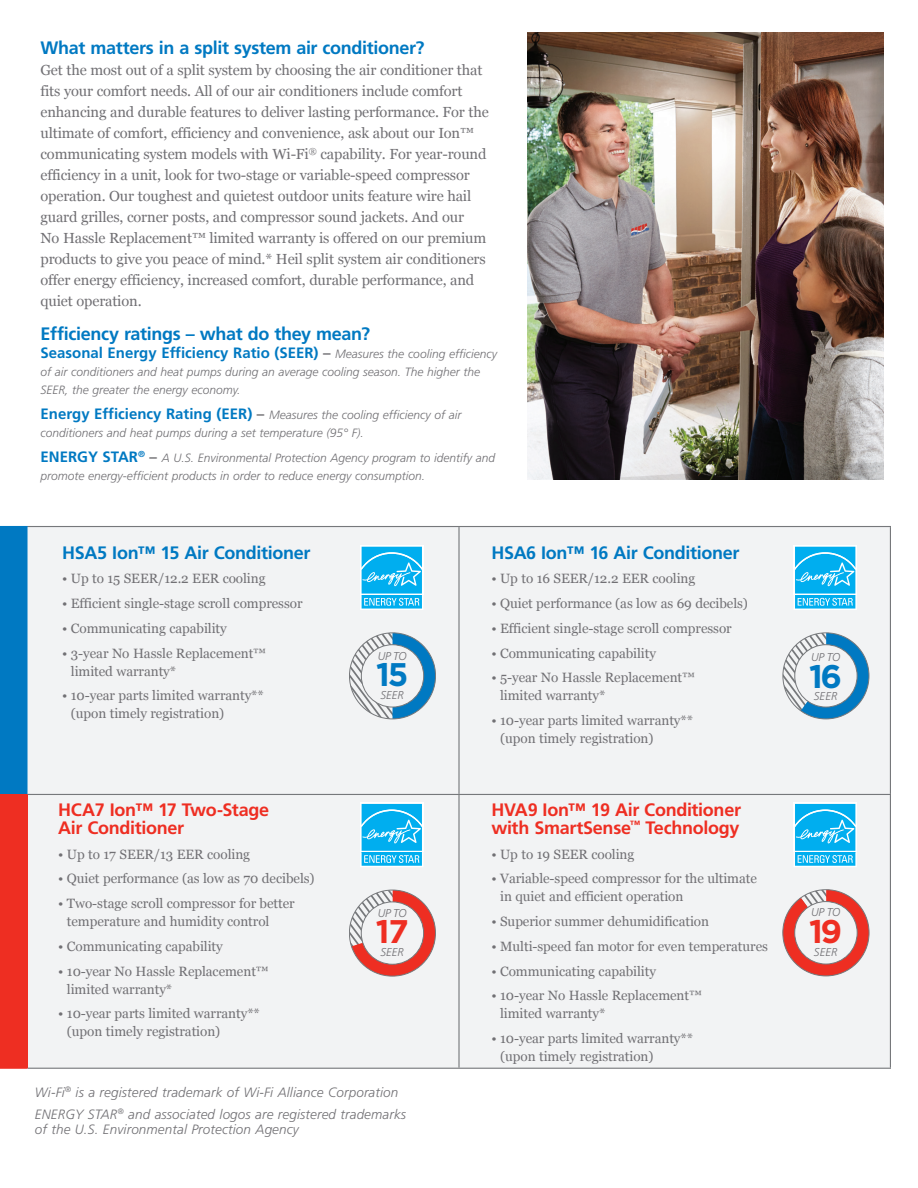
<style>
.page{position:relative;width:918px;height:1188px;background:#fff}
.page>*{position:absolute;margin:0;border:0;box-sizing:border-box;transform-origin:0 0}
.t1{font:700 32.7px "Gotham";color:#0079c2}
.t2{font:700 32.7px "Gotham";color:#ee2e22}
.H-Red_Model_header{font:700 18px/18px "Frutiger LT Std";letter-spacing:-.015em;color:#ee2e22}
.H-Blue_headline{font:700 18px "Frutiger LT Std";letter-spacing:-.02em;color:#0079c2}
.H-Blue_model_header{font:700 18px "Frutiger LT Std";letter-spacing:-.015em;color:#0079c2}
.H-Definition{font:700 15px "Frutiger LT Std";color:#0079c2}
.H-Body_copy{font:14.7px/21px "Georgia";letter-spacing:-.01em;color:#717074}
.H-Gray_Bullet_list{font:13.5px/18px "Georgia";letter-spacing:-.005em;color:#717074}
.H-Disclaimer-grey_it{font:italic 300 13.5px/15px "Frutiger LT Std";letter-spacing:.01em;color:#717074}
.H-Definition-2{font:italic 300 12px/18px "Frutiger LT Std";color:#717074}
.t3{font:italic 300 11.4px "Frutiger LT Std";color:#717074}
.s1{color:#717074}
.s2{font-weight:300;font-style:italic;font-size:12px;color:#717074}
.s3{font-weight:700;font-style:normal;font-size:15px;color:#0079c2}
.s4{font-weight:700;font-style:normal;font-size:15px}
</style>
<div class="page">
<div style="left:0;top:527px;width:28px;height:267px;background:#0079c2"></div>
<div style="left:28px;top:527px;width:862px;height:541px;background:#f2f3f4"></div>
<div style="left:0;top:794px;width:28px;height:274px;background:#ee2e22"></div>
<hr style="left:459px;top:526px;width:432px;height:1px;background:#76787b">
<hr style="left:890px;top:527px;width:1px;height:267px;background:#76787b">
<hr style="left:459px;top:794px;width:432px;height:1px;background:#76787b">
<hr style="left:28px;top:526px;width:431px;height:1px;background:#76787b">
<hr style="left:458px;top:527px;width:2px;height:267px;background:#76787b">
<hr style="left:28px;top:794px;width:431px;height:1px;background:#76787b">
<hr style="left:458px;top:795px;width:2px;height:273px;background:#76787b">
<hr style="left:28px;top:1068px;width:431px;height:1px;background:#76787b">
<svg style="left:0;top:526px;width:28px;height:1px"></svg>
<svg style="left:0;top:1068px;width:28px;height:1px"></svg>
<hr style="left:890px;top:795px;width:1px;height:273px;background:#76787b">
<hr style="left:459px;top:1068px;width:432px;height:1px;background:#76787b">
<div style="left:794px;top:802px;width:63px;height:50px;background:#ecf8fd"></div>
<svg style="left:794px;top:804px;width:63px;height:63px;background:#36bff2"></svg>
<div style="left:360px;top:545px;width:63px;height:50px;background:#b4e7fa"></div>
<svg style="left:360px;top:547px;width:63px;height:63px;background:#38bff2"></svg>
<div style="left:794px;top:545px;width:63px;height:50px;background:#b4e7fa"></div>
<svg style="left:794px;top:547px;width:63px;height:63px;background:#38bff2"></svg>
<div style="left:360px;top:802px;width:63px;height:50px;background:#ecf8fd"></div>
<svg style="left:360px;top:804px;width:63px;height:63px;background:#36bff2"></svg>
<svg style="left:349px;top:633px;width:87px;height:86px"></svg>
<svg style="left:783px;top:633px;width:86px;height:86px"></svg>
<svg style="left:783px;top:890px;width:86px;height:86px"></svg>
<svg style="left:349px;top:890px;width:87px;height:86px"></svg>
<img style="left:527px;top:33px;width:356px;height:447px">
<p class="H-Blue_headline" style="left:40px;top:37px;width:386px">What matters in a split system air conditioner?</p>
<p class="H-Body_copy" style="left:40px;top:59px;width:450px">Get the most out of a split system by choosing the air conditioner that fits your comfort needs. All of our air conditioners include comfort enhancing and durable features to deliver lasting performance. For the ultimate of comfort, efficiency and convenience, ask about our Ion™ communicating system models with Wi-Fi<sup>®</sup> capability. For year-round efficiency in a unit, look for two-stage or variable-speed compressor operation. Our toughest and quietest outdoor units feature wire hail guard grilles, corner posts, and compressor sound jackets. And our<br>No Hassle Replacement™ limited warranty is offered on our premium products to give you peace of mind.* Heil split system air conditioners offer energy efficiency, increased comfort, durable performance, and quiet operation.</p>
<p class="H-Blue_headline" style="left:40px;top:323px;width:331px">Efficiency ratings – what do they mean?</p>
<p class="H-Definition" style="left:40px;top:344px;width:458px">Seasonal Energy Efficiency Ratio (SEER) <span class="s1">–</span> <span class="s2">Measures the cooling efficiency</span></p>
<p class="H-Definition-2" style="left:40px;top:363px;width:441px">of air conditioners and heat pumps during an average cooling season. The higher the<br>SEER, the greater the energy economy.</p>
<p class="H-Definition-2" style="left:40px;top:406px;width:422px"><span class="s3">Energy Efficiency Rating (EER)</span> <span class="s4">–</span> Measures the cooling efficiency of air conditioners and heat pumps during a set temperature (95° F).</p>
<p class="H-Definition-2" style="left:40px;top:449px;width:456px"><span class="s3">ENERGY STAR</span><sup>®</sup> <span class="s4">–</span> A U.S. Environmental Protection Agency program to identify and promote energy-efficient products in order to reduce energy consumption.</p>
<p class="H-Blue_model_header" style="left:62px;top:542px;width:250px">HSA5 Ion™ 15 Air Conditioner</p>
<p class="H-Gray_Bullet_list" style="left:62px;top:569px;width:205px">• Up to 15 SEER/12.2 EER cooling</p>
<p class="H-Gray_Bullet_list" style="left:62px;top:594px;width:242px">• Efficient single-stage scroll compressor</p>
<p class="H-Gray_Bullet_list" style="left:62px;top:619px;width:166px">• Communicating capability</p>
<p class="H-Gray_Bullet_list" style="left:71px;top:644px;width:197px;text-indent:-9px">• 3-year No Hassle Replacement™ limited warranty*</p>
<p class="H-Gray_Bullet_list" style="left:71px;top:686px;width:195px;text-indent:-9px">• 10-year parts limited warranty** (upon timely registration)</p>
<p class="H-Red_Model_header" style="left:58px;top:801px;width:212px">HCA7 Ion™ 17 Two-Stage<br>Air Conditioner</p>
<p class="H-Gray_Bullet_list" style="left:58px;top:844px;width:193px">• Up to 17 SEER/13 EER cooling</p>
<p class="H-Gray_Bullet_list" style="left:58px;top:869px;width:258px">• Quiet performance (as low as 70 decibels)</p>
<p class="H-Gray_Bullet_list" style="left:67px;top:894px;width:229px;text-indent:-9px">• Two-stage scroll compressor for better temperature and humidity control</p>
<p class="H-Gray_Bullet_list" style="left:58px;top:937px;width:166px">• Communicating capability</p>
<p class="H-Gray_Bullet_list" style="left:67px;top:961px;width:203px;text-indent:-9px">• 10-year No Hassle Replacement™ limited warranty*</p>
<p class="H-Gray_Bullet_list" style="left:67px;top:1004px;width:195px;text-indent:-9px">• 10-year parts limited warranty** (upon timely registration)</p>
<p class="t3" style="left:378px;top:650px;width:30px">UP TO</p>
<p class="t1" style="left:376px;top:656px;width:34px">15</p>
<p class="t3" style="left:381px;top:689px;width:25px">SEER</p>
<p class="t3" style="left:378px;top:906px;width:30px">UP TO</p>
<p class="t2" style="left:376px;top:913px;width:34px">17</p>
<p class="t3" style="left:381px;top:946px;width:25px">SEER</p>
<p class="H-Disclaimer-grey_it" style="left:35px;top:1085px;width:365px">Wi-Fi<sup>®</sup> is a registered trademark of Wi-Fi Alliance Corporation</p>
<p class="H-Disclaimer-grey_it" style="left:35px;top:1107px;width:373px">ENERGY STAR<sup>®</sup> and associated logos are registered trademarks of the U.S. Environmental Protection Agency</p>
<p class="H-Blue_model_header" style="left:491px;top:542px;width:250px">HSA6 Ion™ 16 Air Conditioner</p>
<p class="H-Gray_Bullet_list" style="left:491px;top:569px;width:205px">• Up to 16 SEER/12.2 EER cooling</p>
<p class="H-Gray_Bullet_list" style="left:491px;top:594px;width:258px">• Quiet performance (as low as 69 decibels)</p>
<p class="H-Gray_Bullet_list" style="left:491px;top:619px;width:242px">• Efficient single-stage scroll compressor</p>
<p class="H-Gray_Bullet_list" style="left:491px;top:644px;width:166px">• Communicating capability</p>
<p class="H-Gray_Bullet_list" style="left:500px;top:668px;width:196px;text-indent:-9px">• 5-year No Hassle Replacement™ limited warranty*</p>
<p class="H-Gray_Bullet_list" style="left:500px;top:711px;width:195px;text-indent:-9px">• 10-year parts limited warranty** (upon timely registration)</p>
<p class="H-Red_Model_header" style="left:491px;top:801px;width:251px">HVA9 Ion™ 19 Air Conditioner with SmartSense<sup>™</sup> Technology</p>
<p class="H-Gray_Bullet_list" style="left:491px;top:844px;width:145px">• Up to 19 SEER cooling</p>
<p class="H-Gray_Bullet_list" style="left:500px;top:869px;width:258px;text-indent:-9px">• Variable-speed compressor for the ultimate in quiet and efficient operation</p>
<p class="H-Gray_Bullet_list" style="left:491px;top:912px;width:219px">• Superior summer dehumidification</p>
<p class="H-Gray_Bullet_list" style="left:491px;top:937px;width:278px">• Multi-speed fan motor for even temperatures</p>
<p class="H-Gray_Bullet_list" style="left:491px;top:961px;width:166px">• Communicating capability</p>
<p class="H-Gray_Bullet_list" style="left:500px;top:986px;width:203px;text-indent:-9px">• 10-year No Hassle Replacement™ limited warranty*</p>
<p class="H-Gray_Bullet_list" style="left:500px;top:1029px;width:195px;text-indent:-9px">• 10-year parts limited warranty** (upon timely registration)</p>
<p class="t3" style="left:811px;top:650px;width:30px">UP TO</p>
<p class="t1" style="left:809px;top:658px;width:34px">16</p>
<p class="t3" style="left:814px;top:690px;width:25px">SEER</p>
<p class="t3" style="left:811px;top:906px;width:30px">UP TO</p>
<p class="t2" style="left:809px;top:912px;width:35px">19</p>
<p class="t3" style="left:814px;top:945px;width:25px">SEER</p>
</div>
